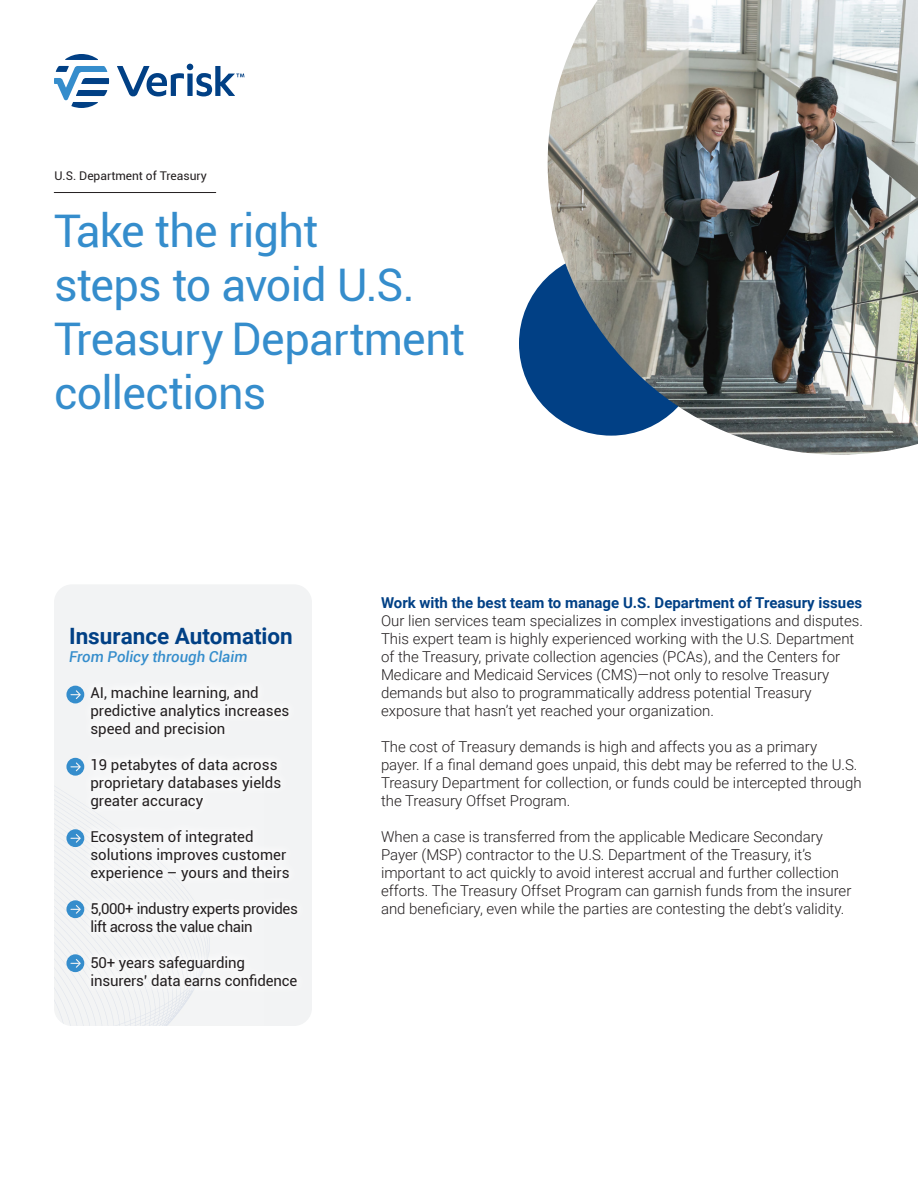
<style>
.page{position:relative;width:918px;height:1188px;background:#fff}
.page>*{position:absolute;margin:0;border:0;box-sizing:border-box;transform-origin:0 0}
.headline_35_42{font:45px/54px "Roboto";letter-spacing:-.02em;color:#358dcc}
.subhead_sidebar_15_1{font:700 22.5px "Roboto";color:#014085}
.body_copy_10_12{font:300 15px/18px "Roboto";color:#231f20}
.subhead_sidebar_15_1-2{font:15px/18px "Roboto";color:#231f20}
.subhead_10_12{font:700 15px "Roboto";color:#014085}
.subhead_sidebar_15_1-3{font:15px/18px "Roboto";letter-spacing:-.025em;color:#231f20}
.subhead_sidebar_15_1-4{font:italic 500 15px "Roboto";color:#358dcc}
.eyebrow_8_10{font:12px "Roboto";color:#231f20}
</style>
<div class="page">
<div style="left:54px;top:584px;width:258px;height:442px;background:#f2f3f4;border-radius:18px"></div>
<img style="left:54px;top:847px;width:137px;height:179px">
<div style="left:81px;top:677px;width:226px;height:318px;background:#f5f6f7"></div>
<svg style="left:66px;top:686px;width:18px;height:17px"></svg>
<svg style="left:66px;top:954px;width:18px;height:18px"></svg>
<svg style="left:66px;top:900px;width:18px;height:18px"></svg>
<svg style="left:66px;top:758px;width:18px;height:18px"></svg>
<svg style="left:66px;top:829px;width:18px;height:18px"></svg>
<div style="left:519px;top:251px;width:184px;height:185px;background:#014085;border-radius:50%"></div>
<img style="left:548px;top:0;width:370px;height:455px">
<svg style="left:54px;top:54px;width:190px;height:54px"></svg>
<hr style="left:54px;top:192px;width:162px;height:1px;background:#231f20">
<p class="eyebrow_8_10" style="left:54px;top:167px;width:154px">U.S. Department of Treasury</p>
<p class="headline_35_42" style="left:54px;top:202px;width:413px">Take the right<br>steps to avoid U.S.<br>Treasury Department collections</p>
<p class="subhead_sidebar_15_1" style="left:69px;top:620px;width:225px">Insurance Automation</p>
<p class="subhead_sidebar_15_1-4" style="left:69px;top:647px;width:180px">From Policy through Claim</p>
<p class="subhead_sidebar_15_1-2" style="left:90px;top:683px;width:201px">AI, machine learning, and predictive analytics increases speed and precision</p>
<p class="subhead_sidebar_15_1-2" style="left:90px;top:755px;width:192px">19 petabytes of data across proprietary databases yields greater accuracy</p>
<p class="subhead_sidebar_15_1-2" style="left:90px;top:827px;width:201px">Ecosystem of integrated solutions improves customer experience – yours and theirs</p>
<p class="subhead_sidebar_15_1-3" style="left:90px;top:899px;width:209px">5,000+ industry experts provides lift across the value chain</p>
<p class="subhead_sidebar_15_1-2" style="left:90px;top:953px;width:208px">50+ years safeguarding insurers’ data earns confidence</p>
<p class="subhead_10_12" style="left:381px;top:592px;width:483px">Work with the best team to manage U.S. Department of Treasury issues</p>
<p class="body_copy_10_12" style="left:381px;top:611px;width:484px">Our lien services team specializes in complex investigations and disputes.<br>This expert team is highly experienced working with the U.S. Department of the Treasury, private collection agencies (PCAs), and the Centers for Medicare and Medicaid Services (CMS)—not only to resolve Treasury demands but also to programmatically address potential Treasury exposure that hasn’t yet reached your organization.</p>
<p class="body_copy_10_12" style="left:381px;top:737px;width:482px">The cost of Treasury demands is high and affects you as a primary<br>payer. If a final demand goes unpaid, this debt may be referred to the U.S.<br>Treasury Department for collection, or funds could be intercepted through the Treasury Offset Program.</p>
<p class="body_copy_10_12" style="left:381px;top:827px;width:472px">When a case is transferred from the applicable Medicare Secondary Payer (MSP) contractor to the U.S. Department of the Treasury, it’s important to act quickly to avoid interest accrual and further collection efforts. The Treasury Offset Program can garnish funds from the insurer and beneficiary, even while the parties are contesting the debt’s validity.</p>
</div>
